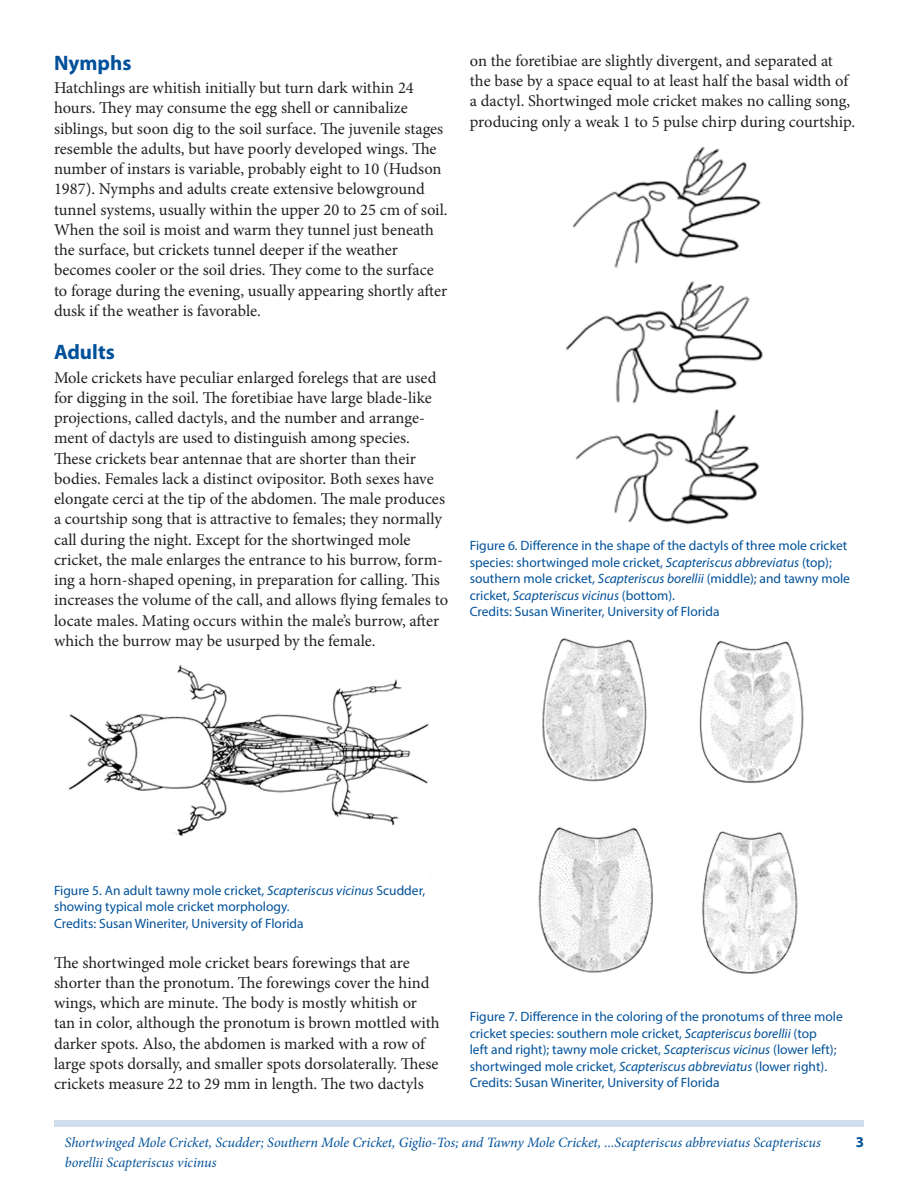
<style>
.page{position:relative;width:918px;height:1188px;background:#fff}
.page>*{position:absolute;margin:0;border:0;box-sizing:border-box;transform-origin:0 0}
.SectionHeading1{font:700 21px "Myriad Pro";color:#01519a}
.Paragraph{font:16.5px/20.2px "Minion Pro";color:#231f20}
.t1{font:700 15px "Myriad Pro";color:#01519a}
.RunningTitleItalics{font:italic 14.25px "Minion Pro";letter-spacing:-.005em;color:#01519a}
.FigureCaption{font:13.5px/16.5px "Myriad Pro";color:#01519a}
.s1{font-style:italic}
</style>
<div class="page">
<div style="left:54px;top:1120px;width:810px;height:7px;background:#d0deeb"></div>
<img style="left:68px;top:665px;width:364px;height:213px">
<img style="left:565px;top:146px;width:198px;height:379px">
<img style="left:538px;top:638px;width:266px;height:336px">
<p class="SectionHeading1" style="left:54px;top:49px;width:79px">Nymphs</p>
<p class="Paragraph" style="left:54px;top:78px;width:395px">Hatchlings are whitish initially but turn dark within 24 hours. They may consume the egg shell or cannibalize siblings, but soon dig to the soil surface. The juvenile stages resemble the adults, but have poorly developed wings. The number of instars is variable, probably eight to 10 (Hudson 1987). Nymphs and adults create extensive belowground tunnel systems, usually within the upper 20 to 25 cm of soil.<br>When the soil is moist and warm they tunnel just beneath the surface, but crickets tunnel deeper if the weather becomes cooler or the soil dries. They come to the surface to forage during the evening, usually appearing shortly after dusk if the weather is favorable.</p>
<p class="SectionHeading1" style="left:54px;top:338px;width:62px">Adults</p>
<p class="Paragraph" style="left:54px;top:367px;width:396px">Mole crickets have peculiar enlarged forelegs that are used for digging in the soil. The foretibiae have large blade-like projections, called dactyls, and the number and arrange&shy;ment of dactyls are used to distinguish among species.<br>These crickets bear antennae that are shorter than their bodies. Females lack a distinct ovipositor. Both sexes have elongate cerci at the tip of the abdomen. The male produces a courtship song that is attractive to females; they normally call during the night. Except for the shortwinged mole cricket, the male enlarges the entrance to his burrow, form&shy;ing a horn-shaped opening, in preparation for calling. This increases the volume of the call, and allows flying females to locate males. Mating occurs within the male’s burrow, after which the burrow may be usurped by the female.</p>
<p class="Paragraph" style="left:470px;top:51px;width:387px">on the foretibiae are slightly divergent, and separated at the base by a space equal to at least half the basal width of a dactyl. Shortwinged mole cricket makes no calling song, producing only a weak 1 to 5 pulse chirp during courtship.</p>
<p class="FigureCaption" style="left:470px;top:537px;width:382px">Figure 6. Difference in the shape of the dactyls of three mole cricket species: shortwinged mole cricket, <span class="s1">Scapteriscus abbreviatus</span> (top); southern mole cricket, <span class="s1">Scapteriscus borellii</span> (middle); and tawny mole cricket, <span class="s1">Scapteriscus vicinus</span> (bottom).</p>
<p class="FigureCaption" style="left:470px;top:603px;width:251px">Credits: Susan Wineriter, University of Florida</p>
<p class="FigureCaption" style="left:54px;top:882px;width:373px">Figure 5. An adult tawny mole cricket, <span class="s1">Scapteriscus vicinus</span> Scudder, showing typical mole cricket morphology.</p>
<p class="FigureCaption" style="left:54px;top:915px;width:251px">Credits: Susan Wineriter, University of Florida</p>
<p class="Paragraph" style="left:54px;top:952px;width:387px">The shortwinged mole cricket bears forewings that are shorter than the pronotum. The forewings cover the hind wings, which are minute. The body is mostly whitish or tan in color, although the pronotum is brown mottled with darker spots. Also, the abdomen is marked with a row of large spots dorsally, and smaller spots dorsolaterally. These crickets measure 22 to 29 mm in length. The two dactyls</p>
<p class="FigureCaption" style="left:470px;top:1008px;width:375px">Figure 7. Difference in the coloring of the pronotums of three mole cricket species: southern mole cricket, <span class="s1">Scapteriscus borellii</span> (top<br>left and right); tawny mole cricket, <span class="s1">Scapteriscus vicinus</span> (lower left); shortwinged mole cricket, <span class="s1">Scapteriscus abbreviatus</span> (lower right).</p>
<p class="FigureCaption" style="left:470px;top:1074px;width:251px">Credits: Susan Wineriter, University of Florida</p>
<p class="RunningTitleItalics" style="left:65px;top:1133px;width:758px">Shortwinged Mole Cricket, Scudder; Southern Mole Cricket, Giglio-Tos; and Tawny Mole Cricket, ...Scapteriscus abbreviatus Scapteriscus</p>
<p class="t1" style="left:856px;top:1133px;width:10px">3</p>
<p class="RunningTitleItalics" style="left:65px;top:1153px;width:153px">borellii Scapteriscus vicinus</p>
</div>
